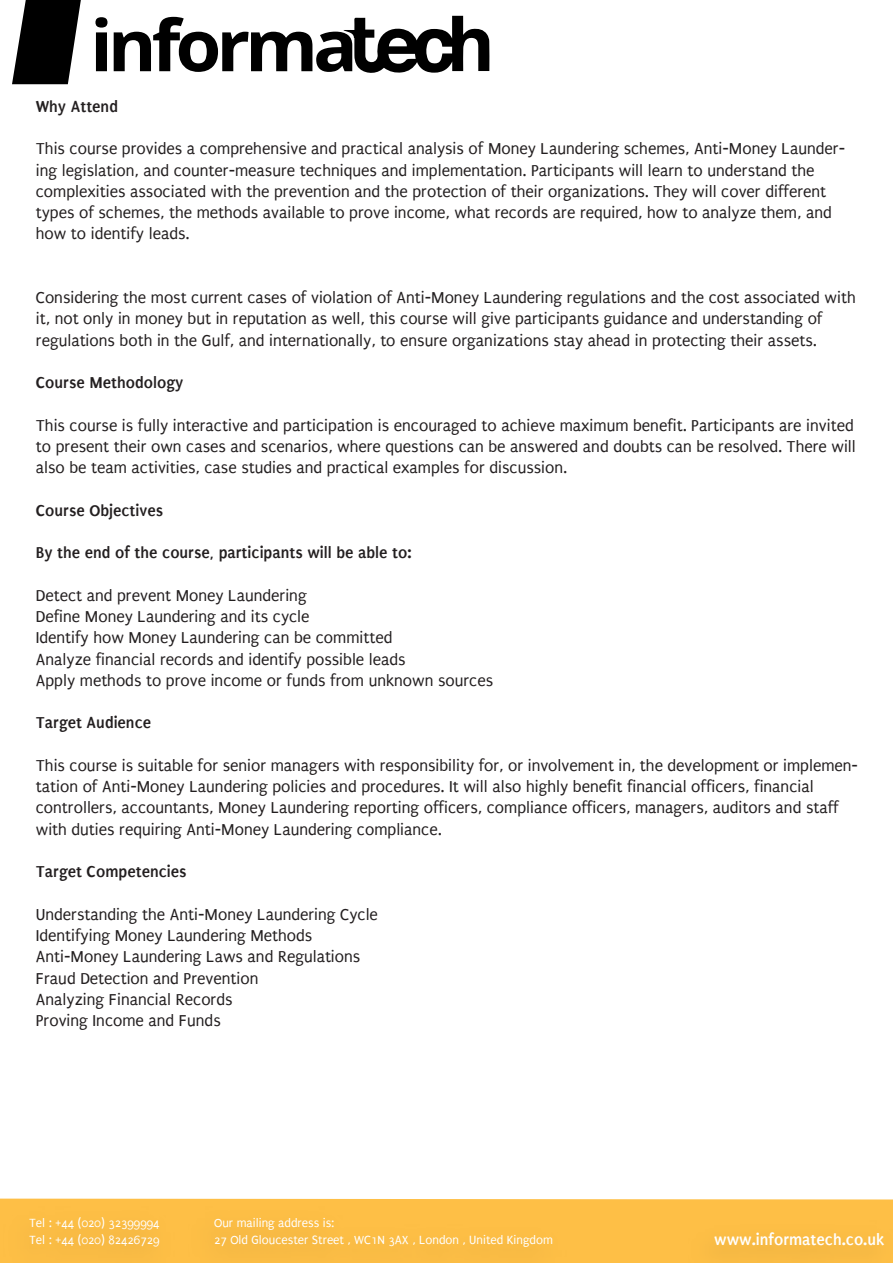
<style>
.page{position:relative;width:893px;height:1263px;background:#fff}
.page>*{position:absolute;margin:0;border:0;box-sizing:border-box;transform-origin:0 0}
.t1{font:16.95px/21.3px "Puritan";color:#231f20}
.t2{font:700 16.95px "Puritan";color:#231f20}
.t3{font:700 16.95px "Puritan";color:#fff}
.t4{font:12.75px/17px "Puritan";color:#fff}
</style>
<div class="page">
<svg style="left:12px;top:0;width:69px;height:84px"></svg>
<div style="left:601px;top:1199px;width:292px;height:64px;background:#febf46"></div>
<div style="left:0;top:1198px;width:179px;height:65px;background:#fcbd45"></div>
<div style="left:179px;top:1198px;width:422px;height:65px;background:#fdbe45"></div>
<div style="left:679px;top:1212px;width:214px;height:51px;background:#fcbd45"></div>
<svg style="left:95px;top:17px;width:12px;height:54px"></svg>
<svg style="left:114px;top:16px;width:375px;height:57px"></svg>
<p class="t2" style="left:36px;top:97px;width:84px">Why Attend</p>
<p class="t1" style="left:36px;top:138px;width:811px">This course provides a comprehensive and practical analysis of Money Laundering schemes, Anti-Money Launder&shy;ing legislation, and counter-measure techniques and implementation. Participants will learn to understand the complexities associated with the prevention and the protection of their organizations. They will cover different types of schemes, the methods available to prove income, what records are required, how to analyze them, and how to identify leads.</p>
<p class="t1" style="left:36px;top:287px;width:821px">Considering the most current cases of violation of Anti-Money Laundering regulations and the cost associated with it, not only in money but in reputation as well, this course will give participants guidance and understanding of regulations both in the Gulf, and internationally, to ensure organizations stay ahead in protecting their assets.</p>
<p class="t2" style="left:36px;top:373px;width:149px">Course Methodology</p>
<p class="t1" style="left:36px;top:415px;width:821px">This course is fully interactive and participation is encouraged to achieve maximum benefit. Participants are invited to present their own cases and scenarios, where questions can be answered and doubts can be resolved. There will also be team activities, case studies and practical examples for discussion.</p>
<p class="t2" style="left:36px;top:501px;width:129px">Course Objectives</p>
<p class="t2" style="left:36px;top:543px;width:377px">By the end of the course, participants will be able to:</p>
<p class="t1" style="left:36px;top:585px;width:459px">Detect and prevent Money Laundering<br>Define Money Laundering and its cycle<br>Identify how Money Laundering can be committed<br>Analyze financial records and identify possible leads<br>Apply methods to prove income or funds from unknown sources</p>
<p class="t2" style="left:36px;top:713px;width:117px">Target Audience</p>
<p class="t1" style="left:36px;top:755px;width:824px">This course is suitable for senior managers with responsibility for, or involvement in, the development or implemen&shy;tation of Anti-Money Laundering policies and procedures. It will also highly benefit financial officers, financial controllers, accountants, Money Laundering reporting officers, compliance officers, managers, auditors and staff with duties requiring Anti-Money Laundering compliance.</p>
<p class="t2" style="left:36px;top:862px;width:152px">Target Competencies</p>
<p class="t1" style="left:36px;top:904px;width:344px">Understanding the Anti-Money Laundering Cycle Identifying Money Laundering Methods Anti-Money Laundering Laws and Regulations Fraud Detection and Prevention<br>Analyzing Financial Records<br>Proving Income and Funds</p>
<p class="t4" style="left:29px;top:1214px;width:132px">Tel : +44 (020) 32399994<br>Tel : +44 (020) 82426729</p>
<p class="t4" style="left:214px;top:1214px;width:340px">Our mailing address is:<br>27 Old Gloucester Street , WC1N 3AX , London , United Kingdom</p>
<p class="t3" style="left:714px;top:1230px;width:171px">www.informatech.co.uk</p>
</div>
